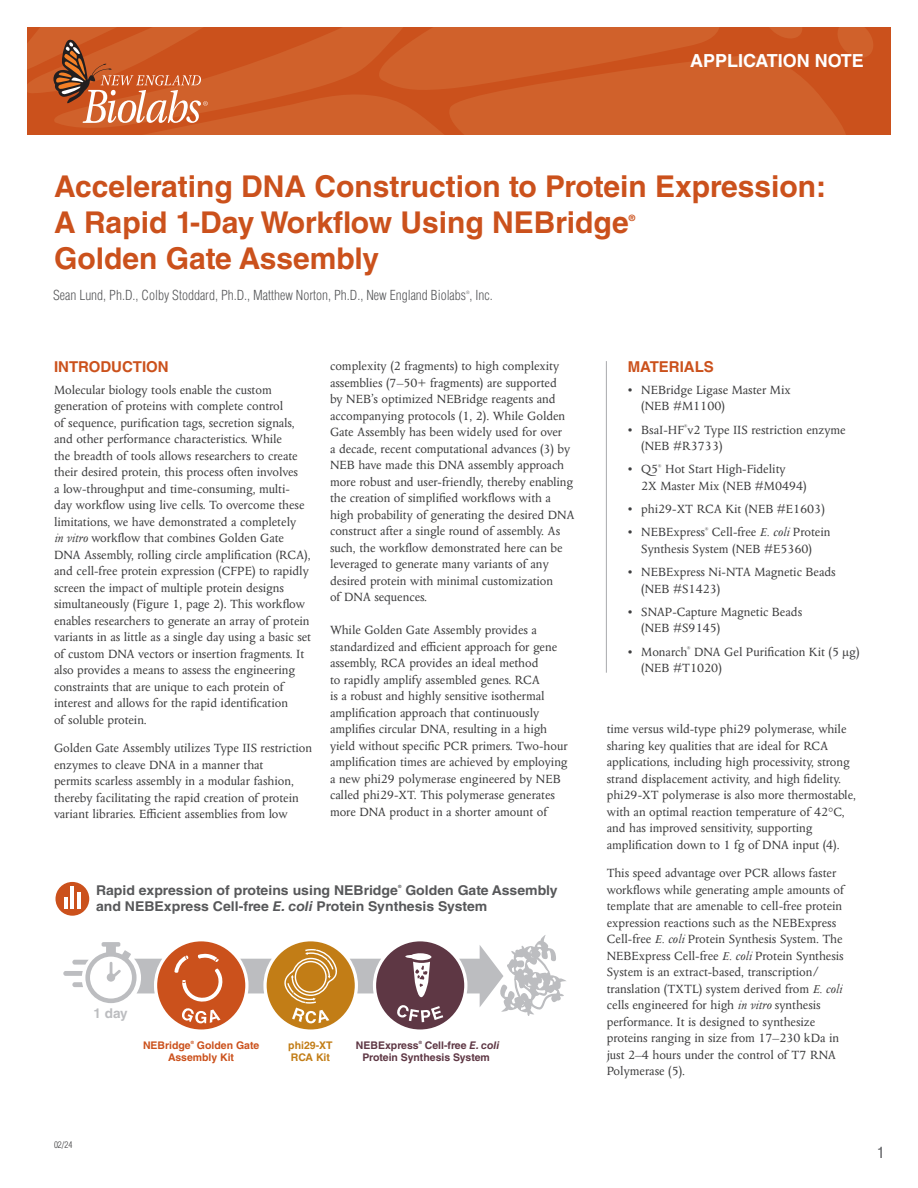
<style>
.page{position:relative;width:918px;height:1188px;background:#fff}
.page>*{position:absolute;margin:0;border:0;box-sizing:border-box;transform-origin:0 0}
.App_note_title{font:700 30px/36px "Helvetica LT Std";color:#cb511c}
.t1{font:700 18px "Helvetica LT Std";color:#fff}
.Body_heading{font:700 15px "Helvetica LT Std";color:#cb511c}
.t2{font:300 condensed 15px "Helvetica LT Std";color:#6c6d70}
.Body_text{font:13.5px/16.5px "Columbus MT Pro";color:#3e3e3f}
.Figure_title{font:700 13.5px/16.2px "Helvetica LT Std";color:#57585a;scale:1.04 1}
.Authors{font:300 condensed 13.5px "Helvetica LT Std";color:#57585a}
.t3{font:700 13.5px "Helvetica LT Std";color:#bcbdc0}
.t4{font:700 10.5px/12.6px "Helvetica LT Std";color:#5e3744}
.t5{font:700 10.5px/12.6px "Helvetica LT Std";color:#cb511c}
.t6{font:700 10.5px/12.6px "Helvetica LT Std";color:#c27d16}
.t7{font:300 condensed 9px "Helvetica LT Std";color:#3e3e3f}
.App_note_title-2{font:700 8.7px "Helvetica LT Std";color:#cb511c}
.t8{font:4.35px "Columbus MT Pro";color:#3e3e3f}
.Authors-2{font:300 condensed 4.35px "Helvetica LT Std";color:#57585a}
.t9{font:700 4.35px "Helvetica LT Std";color:#cb511c}
.t10{font:700 4.35px "Helvetica LT Std";color:#5e3744}
.Figure_title-2{font:700 4.35px "Helvetica LT Std";color:#57585a;scale:1.04 1}
.s1{font-style:italic}
</style>
<div class="page">
<svg style="left:27px;top:27px;width:864px;height:108px;background:#ce5c26"></svg>
<svg style="left:53px;top:40px;width:155px;height:83px;background:#c86b3f"></svg>
<hr style="left:606px;top:361px;width:1px;height:312px;background:#a8a9ad">
<div style="left:157px;top:941px;width:88px;height:88px;background:#cb511c;border-radius:50%"></div>
<svg style="left:174px;top:954px;width:51px;height:69px"></svg>
<div style="left:267px;top:941px;width:88px;height:88px;background:#c27d16;border-radius:50%"></div>
<svg style="left:283px;top:949px;width:57px;height:75px"></svg>
<svg style="left:459px;top:935px;width:107px;height:81px"></svg>
<svg style="left:350px;top:959px;width:31px;height:34px"></svg>
<svg style="left:240px;top:959px;width:32px;height:34px"></svg>
<div style="left:376px;top:941px;width:88px;height:88px;background:#5e3744;border-radius:50%"></div>
<svg style="left:405px;top:953px;width:26px;height:44px"></svg>
<svg style="left:397px;top:1005px;width:46px;height:17px"></svg>
<svg style="left:63px;top:942px;width:99px;height:61px"></svg>
<div style="left:56px;top:882px;width:33px;height:34px;background:#cb511c;border-radius:50%"></div>
<hr style="left:71px;top:887px;width:3px;height:22px;background:#fff">
<hr style="left:64px;top:898px;width:4px;height:11px;background:#fff">
<hr style="left:77px;top:893px;width:3px;height:16px;background:#fff">
<h2 class="t1" style="left:690px;top:50px;width:175px">APPLICATION NOTE</h2>
<p class="App_note_title" style="left:54px;top:168px;width:774px">Accelerating DNA Construction to Protein Expression:<br>A Rapid 1-Day Workflow Using NEBridge</p>
<p class="App_note_title-2" style="left:629px;top:212px;width:8px">®</p>
<p class="App_note_title" style="left:54px;top:240px;width:327px">Golden Gate Assembly</p>
<p class="Authors" style="left:53px;top:286px;width:441px">Sean Lund, Ph.D., Colby Stoddard, Ph.D., Matthew Norton, Ph.D., New England Biolabs , Inc.</p>
<p class="Authors-2" style="left:466px;top:290px;width:5px">®</p>
<p class="Body_heading" style="left:54px;top:357px;width:116px">INTRODUCTION</p>
<p class="Body_text" style="left:54px;top:382px;width:259px">Molecular biology tools enable the custom generation of proteins with complete control<br>of sequence, purification tags, secretion signals, and other performance characteristics. While<br>the breadth of tools allows researchers to create their desired protein, this process often involves<br>a low-throughput and time-consuming, multi&shy;day workflow using live cells. To overcome these limitations, we have demonstrated a completely<br><span class="s1">in vitro</span> workflow that combines Golden Gate DNA Assembly, rolling circle amplification (RCA), and cell-free protein expression (CFPE) to rapidly screen the impact of multiple protein designs simultaneously (Figure 1, page 2). This workflow enables researchers to generate an array of protein variants in as little as a single day using a basic set of custom DNA vectors or insertion fragments. It also provides a means to assess the engineering constraints that are unique to each protein of interest and allows for the rapid identification<br>of soluble protein.</p>
<p class="Body_text" style="left:54px;top:740px;width:260px">Golden Gate Assembly utilizes Type IIS restriction enzymes to cleave DNA in a manner that<br>permits scarless assembly in a modular fashion, thereby facilitating the rapid creation of protein variant libraries. Efficient assemblies from low</p>
<p class="Body_text" style="left:330px;top:358px;width:246px">complexity (2 fragments) to high complexity assemblies (7–50+ fragments) are supported<br>by NEB’s optimized NEBridge reagents and accompanying protocols (1, 2). While Golden Gate Assembly has been widely used for over<br>a decade, recent computational advances (3) by NEB have made this DNA assembly approach more robust and user-friendly, thereby enabling the creation of simplified workflows with a high probability of generating the desired DNA construct after a single round of assembly. As such, the workflow demonstrated here can be leveraged to generate many variants of any desired protein with minimal customization<br>of DNA sequences.</p>
<p class="Body_text" style="left:330px;top:622px;width:239px">While Golden Gate Assembly provides a standardized and efficient approach for gene assembly, RCA provides an ideal method<br>to rapidly amplify assembled genes. RCA<br>is a robust and highly sensitive isothermal amplification approach that continuously amplifies circular DNA, resulting in a high yield without specific PCR primers. Two-hour amplification times are achieved by employing a new phi29 polymerase engineered by NEB called phi29-XT. This polymerase generates more DNA product in a shorter amount of</p>
<p class="Figure_title" style="left:96px;top:882px;width:445px;text-indent:309px">Golden Gate Assembly and NEBExpress Cell-free <span class="s1">E. coli</span> Protein Synthesis System</p>
<p class="Figure_title" style="left:96px;top:882px;width:292px">Rapid expression of proteins using NEBridge</p>
<p class="Figure_title-2" style="left:398px;top:884px;width:5px">®</p>
<p class="t3" style="left:93px;top:1005px;width:36px">1 day</p>
<p class="t5" style="left:143px;top:1039px;width:49px">NEBridge</p>
<p class="t9" style="left:191px;top:1040px;width:5px">®</p>
<p class="t5" style="left:168px;top:1039px;width:93px;text-indent:29px">Golden Gate<br>Assembly Kit</p>
<p class="t6" style="left:288px;top:1039px;width:46px">phi29-XT<br>RCA Kit</p>
<p class="t4" style="left:356px;top:1039px;width:64px">NEBExpress</p>
<p class="t10" style="left:419px;top:1040px;width:5px">®</p>
<p class="t4" style="left:362px;top:1039px;width:138px;text-indent:62px">Cell-free <span class="s1">E. coli<br></span>Protein Synthesis System</p>
<p class="Body_heading" style="left:628px;top:357px;width:88px">MATERIALS</p>
<p class="Body_text" style="left:641px;top:382px;width:151px;text-indent:-14px">• NEBridge Ligase Master Mix (NEB #M1100)</p>
<p class="Body_text" style="left:628px;top:421px;width:220px">• BsaI-HF v2 Type IIS restriction enzyme</p>
<p class="t8" style="left:684px;top:423px;width:5px">®</p>
<p class="Body_text" style="left:641px;top:438px;width:83px">(NEB #R3733)</p>
<p class="Body_text" style="left:628px;top:461px;width:32px">• Q5</p>
<p class="t8" style="left:658px;top:463px;width:5px">®</p>
<p class="Body_text" style="left:641px;top:461px;width:167px;text-align:center">Hot Start High-Fidelity<br>2X Master Mix (NEB #M0494)</p>
<p class="Body_text" style="left:628px;top:501px;width:199px">• phi29-XT RCA Kit (NEB #E1603)</p>
<p class="Body_text" style="left:628px;top:524px;width:79px">• NEBExpress</p>
<p class="t8" style="left:705px;top:526px;width:5px">®</p>
<p class="Body_text" style="left:641px;top:524px;width:191px;text-indent:71px">Cell-free <span class="s1">E. coli</span> Protein<br>Synthesis System (NEB #E5360)</p>
<p class="Body_text" style="left:641px;top:564px;width:196px;text-indent:-14px">• NEBExpress Ni-NTA Magnetic Beads (NEB #S1423)</p>
<p class="Body_text" style="left:641px;top:604px;width:162px;text-indent:-14px">• SNAP-Capture Magnetic Beads (NEB #S9145)</p>
<p class="Body_text" style="left:628px;top:643px;width:61px">• Monarch</p>
<p class="t8" style="left:687px;top:645px;width:5px">®</p>
<p class="Body_text" style="left:641px;top:643px;width:220px;text-indent:53px">DNA Gel Purification Kit (5 µg) (NEB #T1020)</p>
<p class="Body_text" style="left:607px;top:721px;width:251px">time versus wild-type phi29 polymerase, while sharing key qualities that are ideal for RCA applications, including high processivity, strong strand displacement activity, and high fidelity. phi29-XT polymerase is also more thermostable, with an optimal reaction temperature of 42°C, and has improved sensitivity, supporting amplification down to 1 fg of DNA input (4).</p>
<p class="Body_text" style="left:607px;top:865px;width:239px">This speed advantage over PCR allows faster workflows while generating ample amounts of template that are amenable to cell-free protein expression reactions such as the NEBExpress Cell-free <span class="s1">E. coli</span> Protein Synthesis System. The NEBExpress Cell-free <span class="s1">E. coli</span> Protein Synthesis System is an extract-based, transcription/ translation (TXTL) system derived from <span class="s1">E. coli </span>cells engineered for high <span class="s1">in vitro</span> synthesis performance. It is designed to synthesize proteins ranging in size from 17–230 kDa in just 2–4 hours under the control of T7 RNA Polymerase (5).</p>
<p class="t7" style="left:54px;top:1139px;width:20px">02/24</p>
<p class="t2" style="left:878px;top:1143px;width:8px">1</p>
</div>
